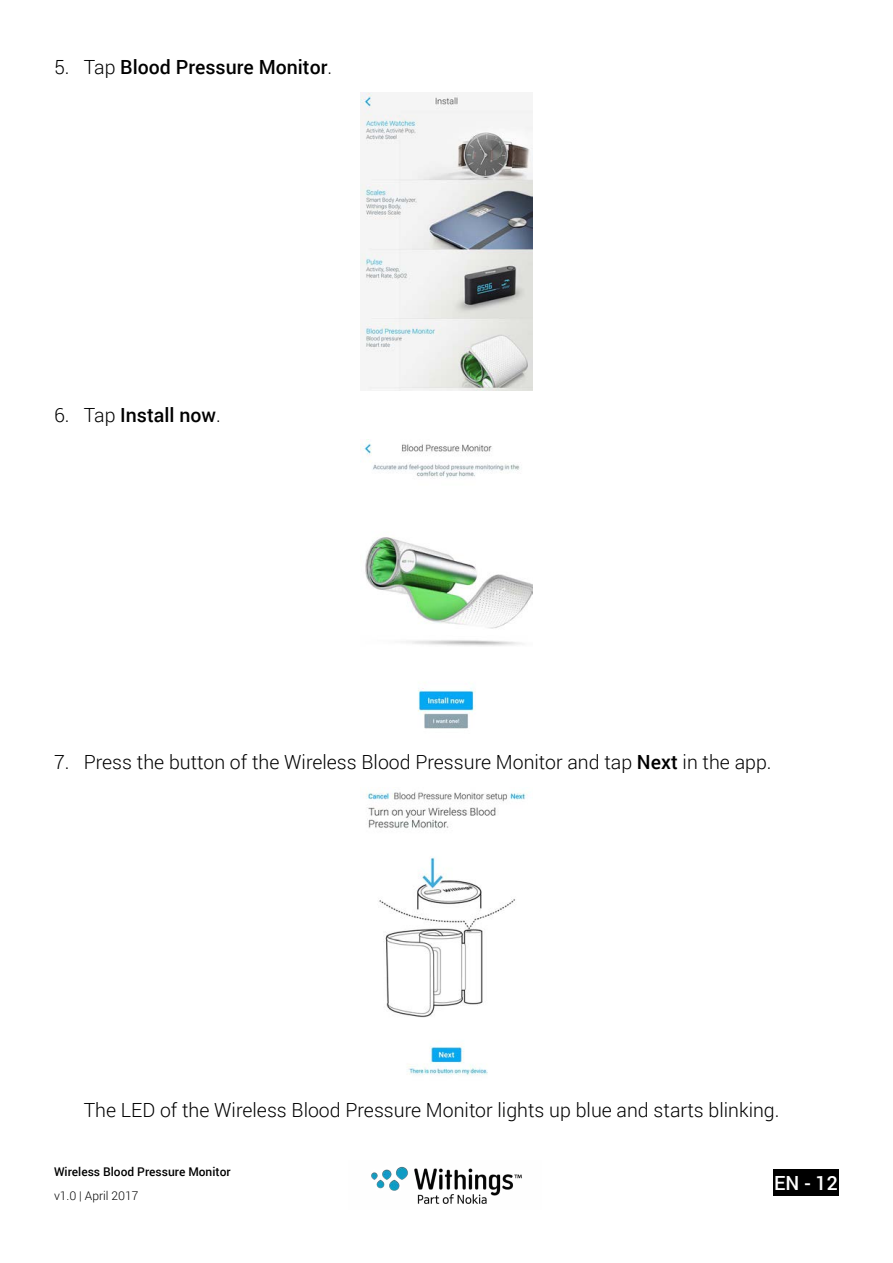
<style>
.page{position:relative;width:893px;height:1263px;background:#fff}
.page>*{position:absolute;margin:0;border:0;box-sizing:border-box;transform-origin:0 0}
.t1{font:300 19.5px "Roboto";color:#000}
.t2{font:500 19.5px "Roboto";color:#000}
.t3{font:500 19.5px "Roboto";color:#fff}
.t4{font:500 12px "Roboto";color:#000}
.t5{font:300 12px "Roboto";color:#000}
.s1{font-weight:300}
.s2{font-weight:500}
</style>
<div class="page">
<div style="left:773px;top:1169px;width:66px;height:27px;background:#000"></div>
<img style="left:371px;top:1166px;width:151px;height:38px">
<img style="left:360px;top:92px;width:172px;height:298px">
<img style="left:360px;top:440px;width:172px;height:289px">
<img style="left:366px;top:792px;width:161px;height:283px">
<p class="t2" style="left:54px;top:54px;width:280px"><span class="s1">5. Tap</span> Blood Pressure Monitor<span class="s1">.</span></p>
<p class="t2" style="left:54px;top:401px;width:168px"><span class="s1">6. Tap</span> Install now<span class="s1">.</span></p>
<p class="t1" style="left:54px;top:749px;width:719px">7. Press the button of the Wireless Blood Pressure Monitor and tap <span class="s2">Next</span> in the app.</p>
<p class="t1" style="left:84px;top:1096px;width:697px">The LED of the Wireless Blood Pressure Monitor lights up blue and starts blinking.</p>
<p class="t4" style="left:54px;top:1163px;width:178px">Wireless Blood Pressure Monitor</p>
<p class="t5" style="left:54px;top:1187px;width:86px">v1.0 | April 2017</p>
<p class="t3" style="left:774px;top:1169px;width:65px">EN - 12</p>
</div>
